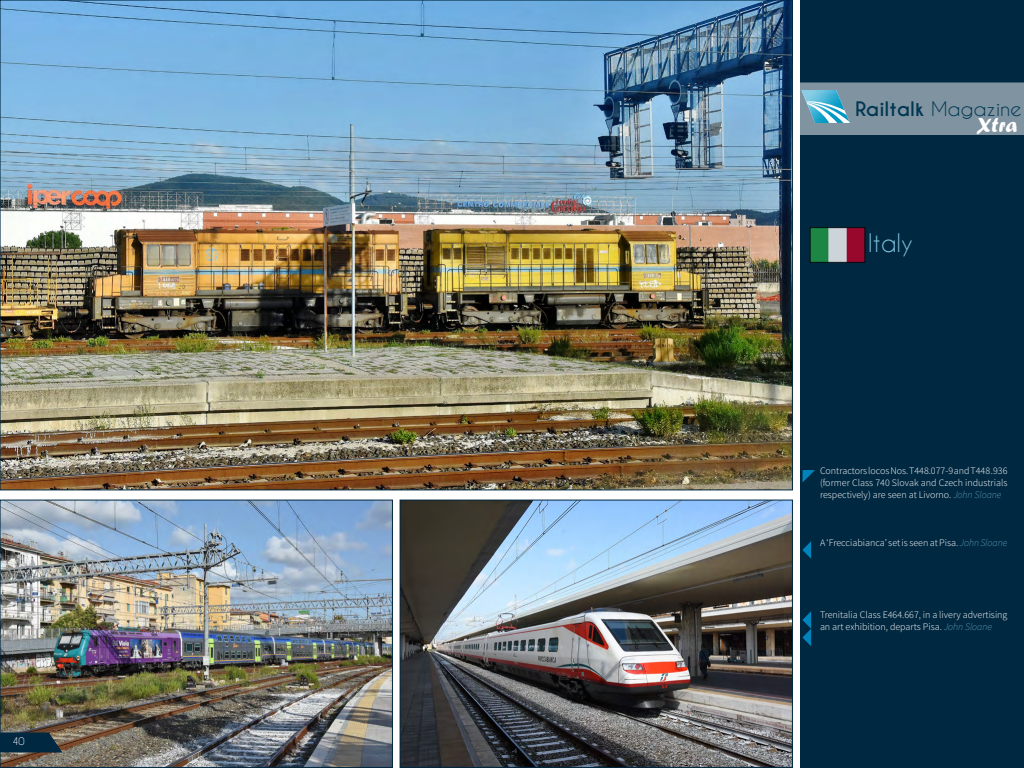
<style>
.page{position:relative;width:1024px;height:768px;background:#fff}
.page>*{position:absolute;margin:0;border:0;box-sizing:border-box;transform-origin:0 0}
.t1{font:24px "Caviar Dreams";color:#80c2dd}
.t2{font:21px "Forte";color:#fff}
.t3{font:700 18.7px "Caviar Dreams";color:#003651;scale:1.05 1}
.t4{font:300 10px/12px "Source Sans Pro";color:#fff;text-align:justify}
.t5{font:10px "Caviar Dreams";color:#fff}
.s1{font-weight:400}
.s2{font-weight:200;font-style:italic;color:#80c2dd}
</style>
<div class="page">
<img style="left:2px;top:2px;width:788px;height:486px">
<img style="left:2px;top:502px;width:388px;height:264px">
<div style="left:0;top:500px;width:392px;height:268px;border:1px solid #002841"></div>
<img style="left:402px;top:502px;width:388px;height:264px">
<div style="left:400px;top:500px;width:392px;height:268px;border:1px solid #002841"></div>
<svg style="left:0;top:732px;width:62px;height:21px"></svg>
<div style="left:800px;top:0;width:224px;height:768px;background:#002841"></div>
<div style="left:800px;top:82px;width:224px;height:53px;background:#8093a0"></div>
<img style="left:801px;top:90px;width:48px;height:33px">
<svg style="left:802px;top:541px;width:9px;height:18px"></svg>
<svg style="left:802px;top:470px;width:13px;height:13px"></svg>
<svg style="left:802px;top:611px;width:9px;height:35px"></svg>
<img style="left:812px;top:230px;width:51px;height:30px">
<div style="left:810px;top:228px;width:55px;height:34px;border:1px solid #000"></div>
<p class="t5" style="left:12px;top:736px;width:14px">40</p>
<h3 class="t3" style="left:855px;top:98px;width:160px">Railtalk <span class="s1">Magazine</span></h3>
<h2 class="t2" style="left:976px;top:112px;width:42px">Xtra</h2>
<h1 class="t1" style="left:868px;top:229px;width:47px">Italy</h1>
<p class="t4" style="left:820px;top:465px;width:189px">Contractors locos Nos. T448.077-9 and T448 .936 (former Class 740 Slovak and Czech industrials respectively) are seen at Livorno. <span class="s2">John Sloane</span></p>
<p class="t4" style="left:820px;top:537px;width:189px">A ‘Frecciabianca’ set is seen at Pisa. <span class="s2">John Sloane</span></p>
<p class="t4" style="left:820px;top:609px;width:189px">Trenitalia Class E464.667, in a livery advertising an art exhibition, departs Pisa. <span class="s2">John Sloane</span></p>
</div>
